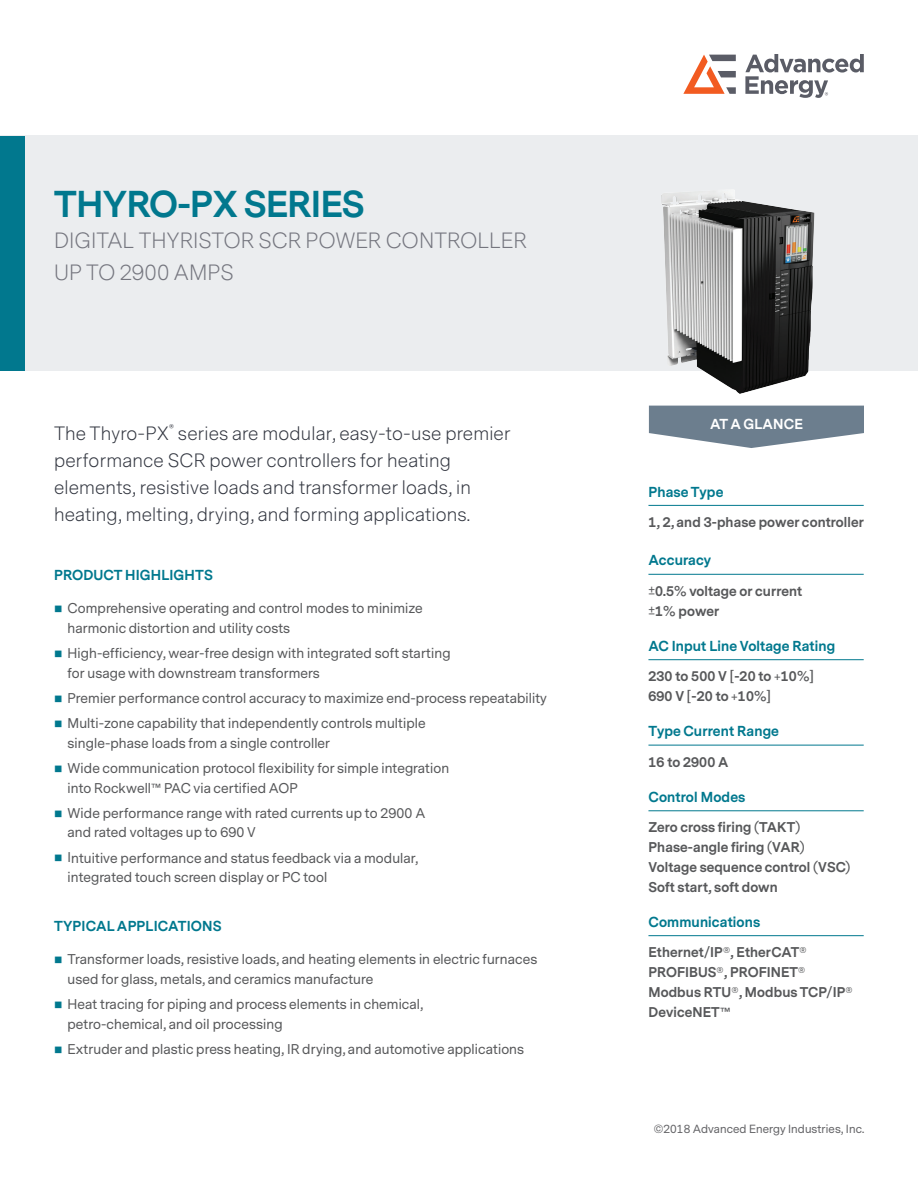
<style>
.page{position:relative;width:918px;height:1188px;background:#fff}
.page>*{position:absolute;margin:0;border:0;box-sizing:border-box;transform-origin:0 0}
.t1{font:700 34.95px "Messina Sans";letter-spacing:-.015em;color:#01788e}
.TitleSub{font:300 20.55px/31.5px "Messina Sans";letter-spacing:-.005em;color:#75767f}
.Product_Overview_bod{font:300 18px/27px "Messina Sans";letter-spacing:.01em;color:#323640}
.At_a_Glance_Subhead{font:700 13.5px "Messina Sans";letter-spacing:.01em;color:#01788e}
.Cover_Heading{font:700 13.5px "Messina Sans";letter-spacing:.01em;color:#01788e}
.Heading_1{font:700 13.5px "Messina Sans";letter-spacing:.01em;color:#fff}
.Bulleted{font:13.2px/19.8px "Messina Sans";letter-spacing:.01em;color:#57585a}
.At_A_Glance_Text{font:700 13.2px/19.8px "Messina Sans";letter-spacing:.01em;color:#57585a}
.At_A_Glance_Text_Las{font:700 13.2px "Messina Sans";letter-spacing:.01em;color:#57585a}
.t2{font:11.1px "Messina Sans";letter-spacing:.01em;color:#636366}
.Product_Overview_bod-2{font:300 9px "Messina Sans";color:#323640}
.s1{color:#01788e}
</style>
<div class="page">
<div style="left:0;top:136px;width:918px;height:235px;background:#ebedef"></div>
<svg style="left:649px;top:406px;width:215px;height:42px"></svg>
<hr style="left:648px;top:505px;width:216px;height:1px;background:#01788e">
<hr style="left:648px;top:574px;width:216px;height:1px;background:#01788e">
<hr style="left:648px;top:659px;width:216px;height:1px;background:#01788e">
<hr style="left:648px;top:745px;width:216px;height:1px;background:#01788e">
<hr style="left:648px;top:811px;width:216px;height:1px;background:#01788e">
<hr style="left:648px;top:935px;width:216px;height:1px;background:#01788e">
<div style="left:0;top:136px;width:24px;height:235px;background:#01788e"></div>
<img style="left:661px;top:190px;width:154px;height:204px">
<svg style="left:683px;top:55px;width:53px;height:39px"></svg>
<svg style="left:745px;top:54px;width:119px;height:44px"></svg>
<p class="t1" style="left:54px;top:180px;width:312px">THYRO-PX SERIES</p>
<p class="TitleSub" style="left:54px;top:226px;width:474px">DIGITAL THYRISTOR SCR POWER CONTROLLER<br>UP TO 2900 AMPS</p>
<p class="Product_Overview_bod-2" style="left:169px;top:421px;width:6px">®</p>
<p class="Product_Overview_bod" style="left:54px;top:420px;width:458px;text-indent:124px">series are modular, easy-to-use premier performance SCR power controllers for heating elements, resistive loads and transformer loads, in heating, melting, drying, and forming applications.</p>
<p class="Product_Overview_bod" style="left:54px;top:420px;width:117px">The Thyro-PX</p>
<p class="Cover_Heading" style="left:54px;top:566px;width:160px">PRODUCT HIGHLIGHTS</p>
<p class="Bulleted" style="left:68px;top:599px;width:357px;text-indent:-14px"><span class="s1">■</span> Comprehensive operating and control modes to minimize harmonic distortion and utility costs</p>
<p class="Bulleted" style="left:68px;top:644px;width:385px;text-indent:-14px"><span class="s1">■</span> High-efficiency, wear-free design with integrated soft starting for usage with downstream transformers</p>
<p class="Bulleted" style="left:54px;top:689px;width:494px"><span class="s1">■</span> Premier performance control accuracy to maximize end-process repeatability</p>
<p class="Bulleted" style="left:68px;top:714px;width:360px;text-indent:-14px"><span class="s1">■</span> Multi-zone capability that independently controls multiple single-phase loads from a single controller</p>
<p class="Bulleted" style="left:68px;top:759px;width:383px;text-indent:-14px"><span class="s1">■</span> Wide communication protocol flexibility for simple integration into Rockwell™ PAC via certified AOP</p>
<p class="Bulleted" style="left:68px;top:803px;width:360px;text-indent:-14px"><span class="s1">■</span> Wide performance range with rated currents up to 2900 A and rated voltages up to 690 V</p>
<p class="Bulleted" style="left:68px;top:848px;width:352px;text-indent:-14px"><span class="s1">■</span> Intuitive performance and status feedback via a modular, integrated touch screen display or PC tool</p>
<p class="Cover_Heading" style="left:54px;top:917px;width:169px">TYPICAL APPLICATIONS</p>
<p class="Bulleted" style="left:68px;top:950px;width:471px;text-indent:-14px"><span class="s1">■</span> Transformer loads, resistive loads, and heating elements in electric furnaces used for glass, metals, and ceramics manufacture</p>
<p class="Bulleted" style="left:68px;top:995px;width:357px;text-indent:-14px"><span class="s1">■</span> Heat tracing for piping and process elements in chemical, petro-chemical, and oil processing</p>
<p class="Bulleted" style="left:54px;top:1039px;width:472px"><span class="s1">■</span> Extruder and plastic press heating, IR drying, and automotive applications</p>
<p class="Heading_1" style="left:710px;top:415px;width:94px">AT A GLANCE</p>
<p class="At_a_Glance_Subhead" style="left:648px;top:482px;width:76px">Phase Type</p>
<p class="At_A_Glance_Text_Las" style="left:648px;top:513px;width:217px">1, 2, and 3-phase power controller</p>
<p class="At_a_Glance_Subhead" style="left:648px;top:551px;width:64px">Accuracy</p>
<p class="At_A_Glance_Text" style="left:648px;top:582px;width:155px">±0.5% voltage or current</p>
<p class="At_A_Glance_Text_Las" style="left:648px;top:602px;width:72px">±1% power</p>
<p class="At_a_Glance_Subhead" style="left:648px;top:636px;width:188px">AC Input Line Voltage Rating</p>
<p class="At_A_Glance_Text" style="left:648px;top:667px;width:167px">230 to 500 V [-20 to +10%]</p>
<p class="At_A_Glance_Text_Las" style="left:648px;top:687px;width:124px">690 V [-20 to +10%]</p>
<p class="At_a_Glance_Subhead" style="left:648px;top:722px;width:132px">Type Current Range</p>
<p class="At_A_Glance_Text_Las" style="left:648px;top:753px;width:82px">16 to 2900 A</p>
<p class="At_a_Glance_Subhead" style="left:648px;top:788px;width:98px">Control Modes</p>
<p class="At_A_Glance_Text" style="left:648px;top:818px;width:153px">Zero cross firing (TAKT)</p>
<p class="At_A_Glance_Text" style="left:648px;top:838px;width:158px">Phase-angle firing (VAR)</p>
<p class="At_A_Glance_Text" style="left:648px;top:858px;width:203px">Voltage sequence control (VSC)</p>
<p class="At_A_Glance_Text_Las" style="left:648px;top:878px;width:131px">Soft start, soft down</p>
<p class="At_a_Glance_Subhead" style="left:648px;top:912px;width:113px">Communications</p>
<p class="At_A_Glance_Text" style="left:648px;top:943px;width:160px">Ethernet/IP®, EtherCAT®<br>PROFIBUS®, PROFINET®</p>
<p class="At_A_Glance_Text" style="left:648px;top:983px;width:206px">Modbus RTU®, Modbus TCP/IP®</p>
<p class="At_A_Glance_Text_Las" style="left:648px;top:1002px;width:83px">DeviceNET™</p>
<p class="t2" style="left:654px;top:1122px;width:212px">©2018 Advanced Energy Industries, Inc.</p>
</div>
